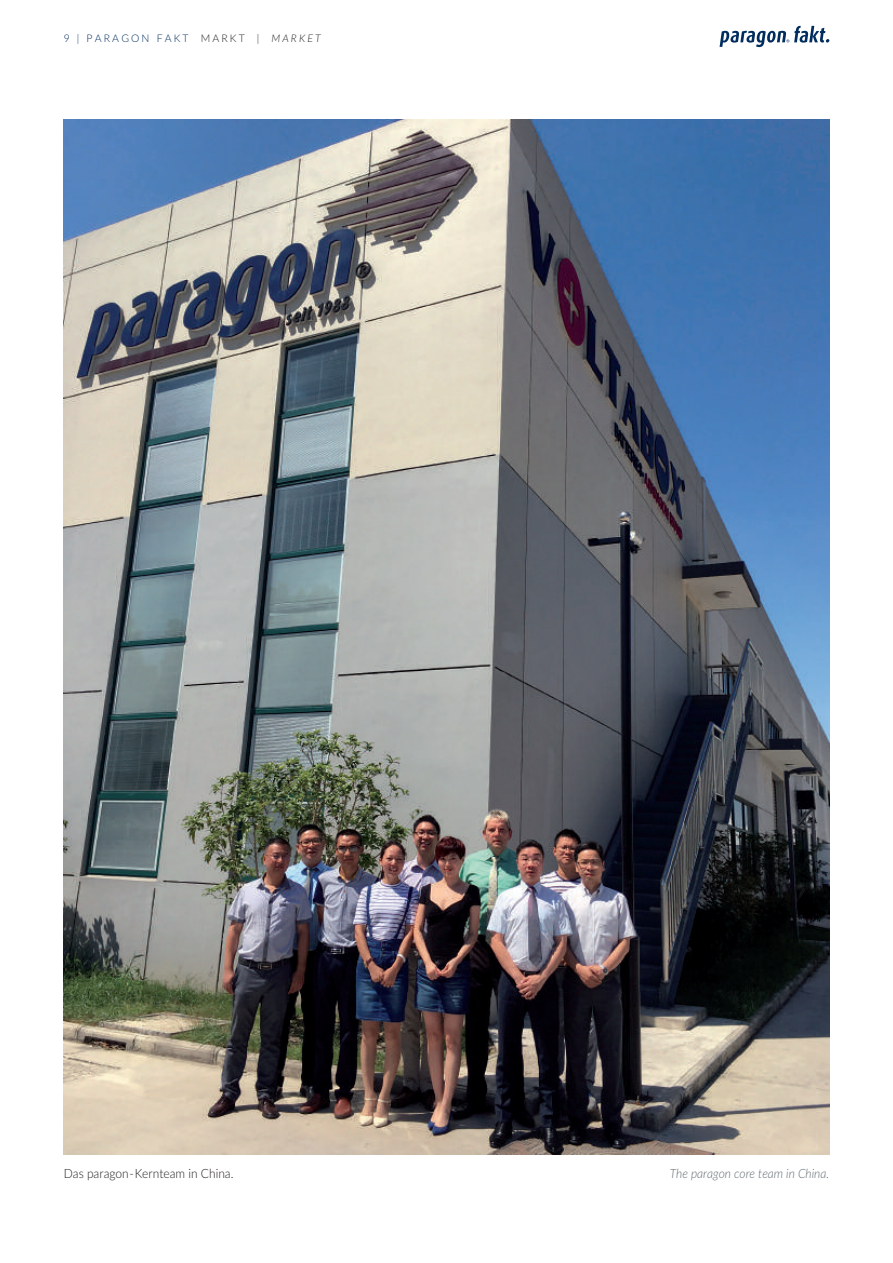
<style>
.page{position:relative;width:893px;height:1263px;background:#fff}
.page>*{position:absolute;margin:0;border:0;box-sizing:border-box;transform-origin:0 0}
.t1{font:300 12.75px "Lato";color:#231f20;scale:.94 1}
.t2{font:italic 300 12.75px "Lato";color:#5f696f;scale:.94 1}
.t3{font:300 10.5px "Lato";letter-spacing:.205em;color:#002d5e}
.s1{color:#231f20}
.s2{font-style:italic;color:#231f20}
</style>
<div class="page">
<svg style="left:720px;top:26px;width:109px;height:21px"></svg>
<img style="left:64px;top:119px;width:765px;height:1035px">
<p class="t3" style="left:64px;top:33px;width:258px">9 | PARAGON FAKT <span class="s1">MARKT |</span> <span class="s2">MARKET</span></p>
<p class="t1" style="left:64px;top:1166px;width:182px">Das paragon-Kernteam in China.</p>
<p class="t2" style="left:670px;top:1166px;width:171px">The paragon core team in China.</p>
</div>
